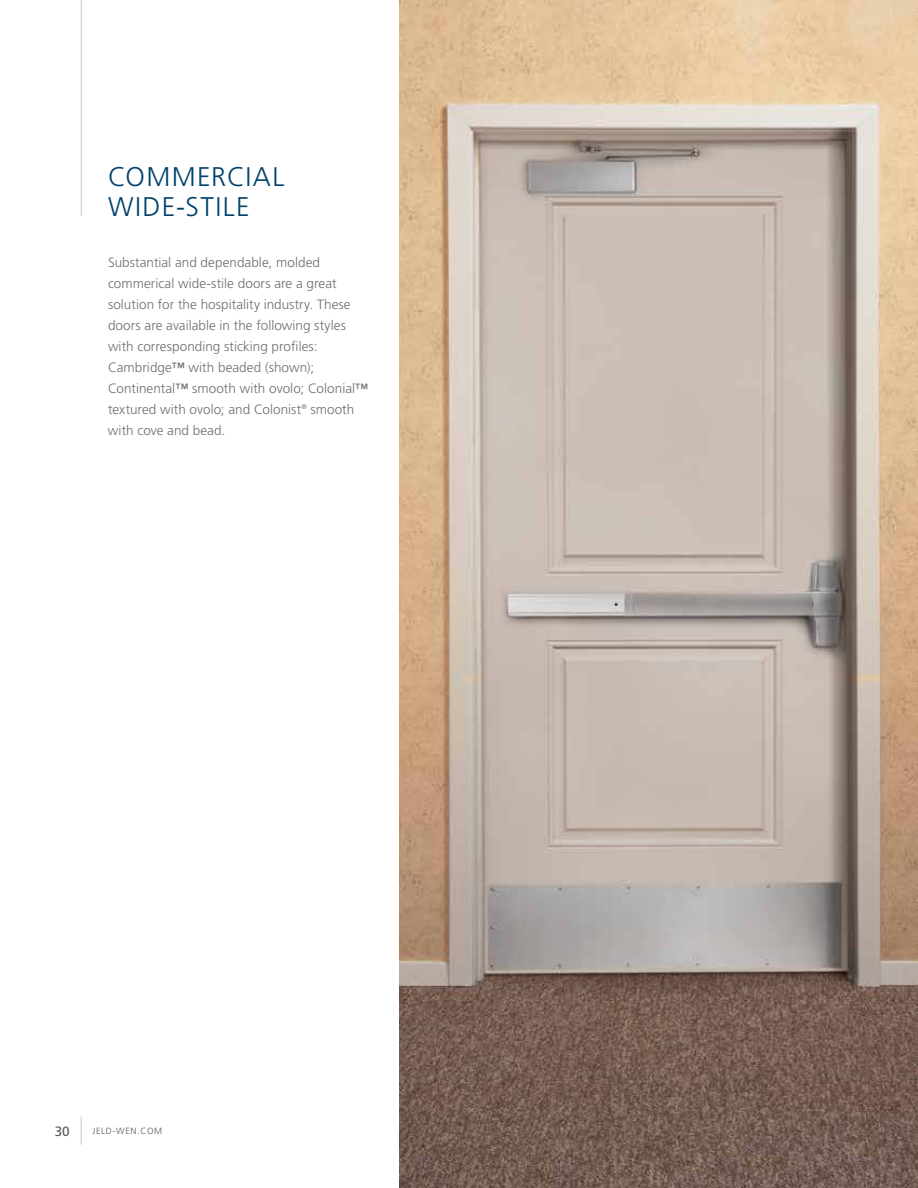
<style>
.page{position:relative;width:918px;height:1188px;background:#fff}
.page>*{position:absolute;margin:0;border:0;box-sizing:border-box;transform-origin:0 0}
.t1{font:300 27px/30px "Frutiger LT Std";letter-spacing:.05em;color:#00426c}
.t2{font:300 13.5px/21px "Frutiger LT Std";letter-spacing:.005em;color:#6d6e71}
.t3{font:13.5px "Frutiger LT Std";color:#58595b}
.t4{font:300 9px "Frutiger LT Std";letter-spacing:.075em;color:#58595b}
.s1{font-weight:400}
</style>
<div class="page">
<img style="left:400px;top:0;width:518px;height:1188px">
<hr style="left:81px;top:0;width:1px;height:216px;background:#c7c8ca">
<svg style="left:81px;top:1117px;width:1px;height:28px"></svg>
<h1 class="t1" style="left:108px;top:162px;width:178px">COMMERCIAL<br>WIDE-STILE</h1>
<p class="t2" style="left:108px;top:252px;width:262px">Substantial and dependable, molded commerical wide-stile doors are a great solution for the hospitality industry. These doors are available in the following styles with corresponding sticking profiles:<br>Cambridge<span class="s1">™</span> with beaded (shown); Continental<span class="s1">™</span> smooth with ovolo; Colonial<span class="s1">™ </span>textured with ovolo; and Colonist<sup>®</sup> smooth with cove and bead.</p>
<p class="t3" style="left:55px;top:1123px;width:17px">30</p>
<p class="t4" style="left:92px;top:1126px;width:71px">JELD-WEN.COM</p>
</div>
